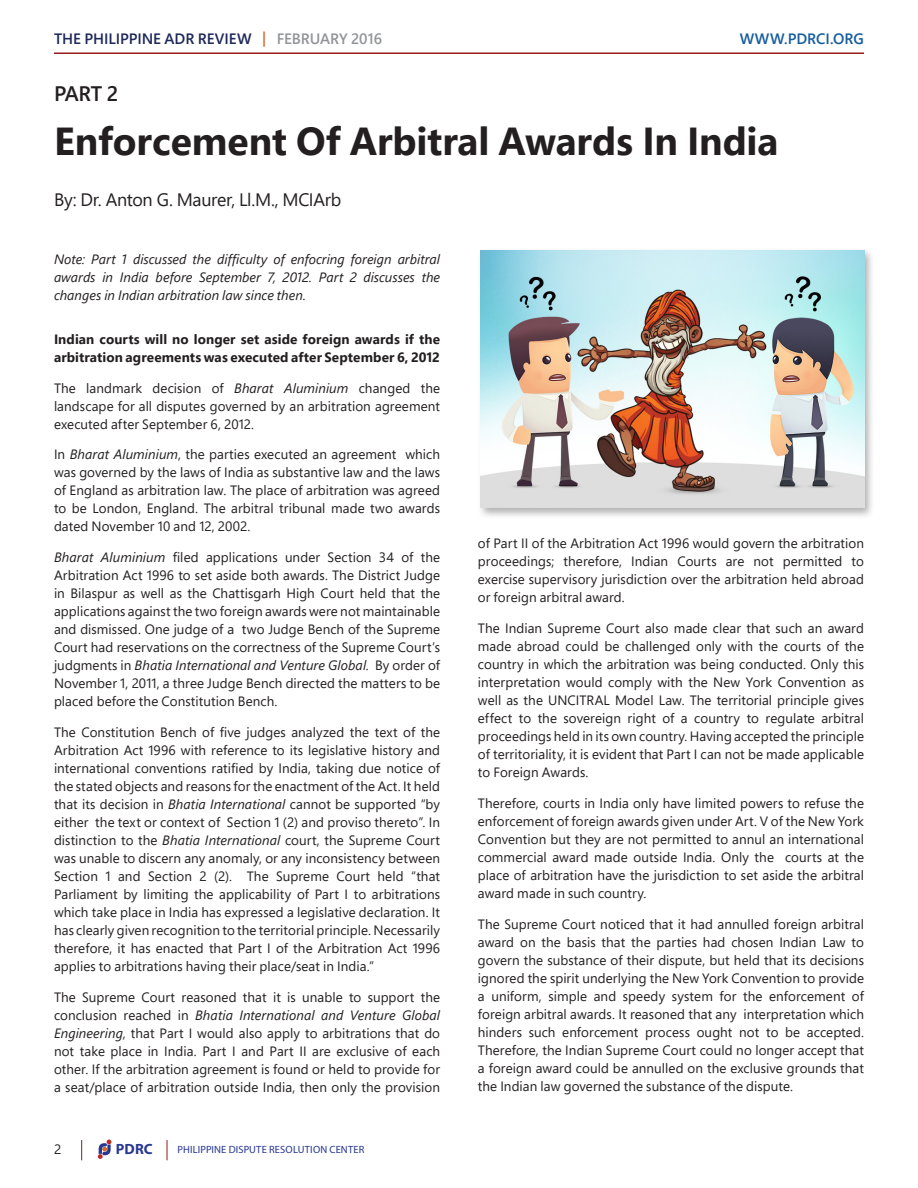
<style>
.page{position:relative;width:918px;height:1188px;background:#fff}
.page>*{position:absolute;margin:0;border:0;box-sizing:border-box;transform-origin:0 0}
.t1{font:700 39px "Segoe Pro";letter-spacing:-.005em;color:#231f20}
.t2{font:600 21px "Segoe Pro";color:#231f20}
.t3{font:18px "Segoe Pro";letter-spacing:-.015em;color:#231f20}
.t4{font:600 15px "Segoe Pro";letter-spacing:-.005em;color:#1f295a}
.t5{font:600 15px "Segoe Pro";color:#175d9e}
.t6{font:700 14.85px "Myriad Pro";color:#283792}
.t7{font:13.5px/18px "Segoe Pro";letter-spacing:.005em;color:#231f20;text-align:justify}
.t8{font:italic 13.5px/18px "Segoe Pro";color:#231f20;text-align:justify}
.t9{font:700 13.5px/18px "Segoe Pro";letter-spacing:.005em;color:#231f20}
.t10{font:10.5px "Myriad Hebrew";letter-spacing:.015em;color:#283792}
.s1{color:#d06a28}
.s2{color:#939598}
.s3{font-style:italic}
</style>
<div class="page">
<svg style="left:81px;top:1140px;width:1px;height:20px"></svg>
<svg style="left:167px;top:1140px;width:1px;height:20px"></svg>
<svg style="left:98px;top:1140px;width:13px;height:19px"></svg>
<hr style="left:54px;top:52px;width:810px;height:2px;background:#961a1d">
<div style="left:477px;top:247px;width:398px;height:272px;background:#231f20;opacity:.35"></div>
<img style="left:480px;top:250px;width:384px;height:257px">
<p class="t4" style="left:54px;top:29px;width:330px">THE PHILIPPINE ADR REVIEW <span class="s1">|</span> <span class="s2">FEBRUARY 2016</span></p>
<p class="t5" style="left:740px;top:29px;width:126px">WWW.PDRCI.ORG</p>
<p class="t2" style="left:54px;top:79px;width:66px">PART 2</p>
<p class="t1" style="left:54px;top:113px;width:726px">Enforcement Of Arbitral Awards In India</p>
<p class="t3" style="left:54px;top:187px;width:289px">By: Dr. Anton G. Maurer, Ll.M., MCIArb</p>
<p class="t8" style="left:54px;top:250px;width:388px">Note: Part 1 discussed the difficulty of enfocring foreign arbitral awards in India before September 7, 2012. Part 2 discusses the changes in Indian arbitration law since then.</p>
<p class="t9" style="left:54px;top:330px;width:388px">Indian courts will no longer set aside foreign awards if the arbitration agreements was executed after September 6, 2012</p>
<p class="t7" style="left:54px;top:379px;width:388px">The landmark decision of <span class="s3">Bharat Aluminium</span> changed the landscape for all disputes governed by an arbitration agreement executed after September 6, 2012.</p>
<p class="t7" style="left:54px;top:445px;width:388px">In <span class="s3">Bharat Aluminium</span>, the parties executed an agreement which was governed by the laws of India as substantive law and the laws of England as arbitration law. The place of arbitration was agreed to be London, England. The arbitral tribunal made two awards dated November 10 and 12, 2002.</p>
<p class="t7" style="left:54px;top:548px;width:388px"><span class="s3">Bharat Aluminium</span> filed applications under Section 34 of the Arbitration Act 1996 to set aside both awards. The District Judge in Bilaspur as well as the Chattisgarh High Court held that the applications against the two foreign awards were not maintainable and dismissed. One judge of a two Judge Bench of the Supreme Court had reservations on the correctness of the Supreme Court’s judgments in <span class="s3">Bhatia International and Venture Global</span>. By order of November 1, 2011, a three Judge Bench directed the matters to be placed before the Constitution Bench.</p>
<p class="t7" style="left:54px;top:723px;width:388px">The Constitution Bench of five judges analyzed the text of the Arbitration Act 1996 with reference to its legislative history and international conventions ratified by India, taking due notice of the stated objects and reasons for the enactment of the Act. It held that its decision in <span class="s3">Bhatia International</span> cannot be supported “by either the text or context of Section 1 (2) and proviso thereto”. In distinction to the <span class="s3">Bhatia International</span> court, the Supreme Court was unable to discern any anomaly, or any inconsistency between Section 1 and Section 2 (2). The Supreme Court held “that Parliament by limiting the applicability of Part I to arbitrations which take place in India has expressed a legislative declaration. It has clearly given recognition to the territorial principle. Necessarily therefore, it has enacted that Part I of the Arbitration Act 1996 applies to arbitrations having their place/seat in India.”</p>
<p class="t7" style="left:54px;top:988px;width:388px">The Supreme Court reasoned that it is unable to support the conclusion reached in <span class="s3">Bhatia International and Venture Global Engineering</span>, that Part I would also apply to arbitrations that do not take place in India. Part I and Part II are exclusive of each other. If the arbitration agreement is found or held to provide for a seat/place of arbitration outside India, then only the provision</p>
<p class="t7" style="left:54px;top:1140px;width:9px">2</p>
<p class="t6" style="left:116px;top:1140px;width:38px">PDRC</p>
<p class="t10" style="left:177px;top:1144px;width:188px">PHILIPPINE DISPUTE RESOLUTION CENTER</p>
<p class="t7" style="left:478px;top:534px;width:388px">of Part II of the Arbitration Act 1996 would govern the arbitration proceedings; therefore, Indian Courts are not permitted to exercise supervisory jurisdiction over the arbitration held abroad or foreign arbitral award.</p>
<p class="t7" style="left:478px;top:619px;width:388px">The Indian Supreme Court also made clear that such an award made abroad could be challenged only with the courts of the country in which the arbitration was being conducted. Only this interpretation would comply with the New York Convention as well as the UNCITRAL Model Law. The territorial principle gives effect to the sovereign right of a country to regulate arbitral proceedings held in its own country. Having accepted the principle of territoriality, it is evident that Part I can not be made applicable to Foreign Awards.</p>
<p class="t7" style="left:478px;top:794px;width:388px">Therefore, courts in India only have limited powers to refuse the enforcement of foreign awards given under Art. V of the New York Convention but they are not permitted to annul an international commercial award made outside India. Only the courts at the place of arbitration have the jurisdiction to set aside the arbitral award made in such country.</p>
<p class="t7" style="left:478px;top:915px;width:388px">The Supreme Court noticed that it had annulled foreign arbitral award on the basis that the parties had chosen Indian Law to govern the substance of their dispute, but held that its decisions ignored the spirit underlying the New York Convention to provide a uniform, simple and speedy system for the enforcement of foreign arbitral awards. It reasoned that any interpretation which hinders such enforcement process ought not to be accepted.<br>Therefore, the Indian Supreme Court could no longer accept that a foreign award could be annulled on the exclusive grounds that the Indian law governed the substance of the dispute.</p>
</div>
